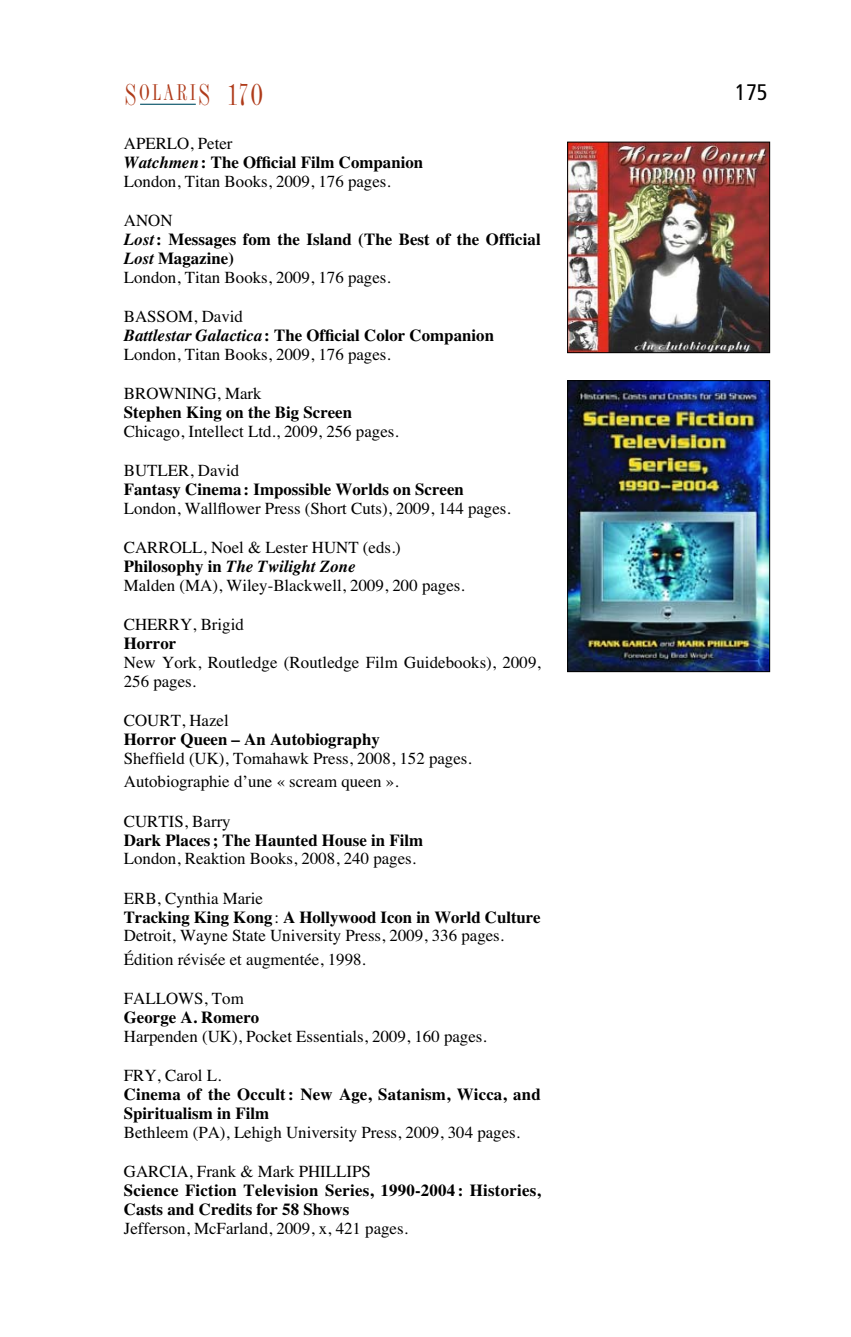
<style>
.page{position:relative;width:851px;height:1337px;background:#fff}
.page>*{position:absolute;margin:0;border:0;box-sizing:border-box;transform-origin:0 0}
.t1{font:31.5px "Fashion Compressed Plain";color:#af3b1a}
.t2{font:condensed 22.5px "Frutiger";color:#000}
.t3{font:16.88px/18.9px "Times";color:#000}
.t4{font:700 16.88px/18.9px "Times";color:#000}
.s1{font-weight:700;font-style:italic}
.s2{font-weight:700}
.s3{font-weight:400}
.s4{font-style:italic}
</style>
<div class="page">
<hr style="left:140px;top:104px;width:56px;height:1px;background:#004e64">
<img style="left:569px;top:144px;width:199px;height:207px">
<div style="left:567px;top:142px;width:203px;height:211px;border:1px solid #000"></div>
<img style="left:569px;top:382px;width:199px;height:288px">
<div style="left:567px;top:380px;width:203px;height:292px;border:1px solid #000"></div>
<h1 class="t1" style="left:125px;top:82px;width:140px">S<sup>OLARI</sup>S 170</h1>
<h2 class="t2" style="left:735px;top:83px;width:34px">175</h2>
<p class="t3" style="left:124px;top:136px;width:301px">APERLO, Peter<br><span class="s1">Watchmen</span><span class="s2">: The Official Film Companion<br></span>London, Titan Books, 2009, 176 pages.</p>
<p class="t4" style="left:124px;top:213px;width:418px"><span class="s3">ANON<br></span><span class="s4">Lost</span>: Messages fom the Island (The Best of the Official<br><span class="s4">Lost</span> Magazine)<br><span class="s3">London, Titan Books, 2009, 176 pages.</span></p>
<p class="t3" style="left:124px;top:309px;width:372px">BASSOM, David<br><span class="s1">Battlestar Galactica</span><span class="s2">: The Official Color Companion<br></span>London, Titan Books, 2009, 176 pages.</p>
<p class="t3" style="left:124px;top:386px;width:139px">BROWNING, Mark</p>
<p class="t4" style="left:124px;top:404px;width:230px">Stephen King on the Big Screen</p>
<p class="t3" style="left:124px;top:423px;width:276px">Chicago, Intellect Ltd., 2009, 256 pages.</p>
<p class="t3" style="left:124px;top:463px;width:117px">BUTLER, David</p>
<p class="t4" style="left:124px;top:481px;width:342px">Fantasy Cinema : Impossible Worlds on Screen</p>
<p class="t3" style="left:124px;top:500px;width:388px">London, Wallflower Press (Short Cuts), 2009, 144 pages.</p>
<p class="t3" style="left:124px;top:539px;width:342px">CARROLL, Noel &amp; Lester HUNT (eds.)<br><span class="s2">Philosophy in</span> <span class="s1">The Twilight Zone<br></span>Malden (MA), Wiley-Blackwell, 2009, 200 pages.</p>
<p class="t3" style="left:124px;top:616px;width:121px">CHERRY, Brigid</p>
<p class="t4" style="left:124px;top:635px;width:54px">Horror</p>
<p class="t3" style="left:124px;top:654px;width:418px">New York, Routledge (Routledge Film Guidebooks), 2009,<br>256 pages.</p>
<p class="t3" style="left:124px;top:712px;width:106px">COURT, Hazel</p>
<p class="t4" style="left:124px;top:731px;width:257px">Horror Queen – An Autobiography</p>
<p class="t3" style="left:124px;top:748px;width:349px;line-height:23.6px">Sheffield (UK), Tomahawk Press, 2008, 152 pages.<br>Autobiographie d’une « scream queen ».</p>
<p class="t3" style="left:124px;top:813px;width:108px">CURTIS, Barry</p>
<p class="t4" style="left:124px;top:832px;width:301px">Dark Places ; The Haunted House in Film</p>
<p class="t3" style="left:124px;top:851px;width:294px">London, Reaktion Books, 2008, 240 pages.</p>
<p class="t3" style="left:124px;top:890px;width:418px">ERB, Cynthia Marie<br><span class="s2">Tracking King Kong</span>: <span class="s2">A Hollywood Icon in World Culture<br></span>Detroit, Wayne State University Press, 2009, 336 pages.</p>
<p class="t3" style="left:124px;top:951px;width:243px">Édition révisée et augmentée, 1998.</p>
<p class="t3" style="left:124px;top:991px;width:121px">FALLOWS, Tom</p>
<p class="t4" style="left:124px;top:1009px;width:137px">George A. Romero</p>
<p class="t3" style="left:124px;top:1028px;width:364px">Harpenden (UK), Pocket Essentials, 2009, 160 pages.</p>
<p class="t3" style="left:124px;top:1068px;width:99px">FRY, Carol L.</p>
<p class="t4" style="left:124px;top:1086px;width:418px">Cinema of the Occult : New Age, Satanism, Wicca, and<br>Spiritualism in Film</p>
<p class="t3" style="left:124px;top:1124px;width:397px">Bethleem (PA), Lehigh University Press, 2009, 304 pages.</p>
<p class="t3" style="left:124px;top:1163px;width:248px">GARCIA, Frank &amp; Mark PHILLIPS</p>
<p class="t4" style="left:124px;top:1182px;width:418px">Science Fiction Television Series, 1990-2004 : Histories,<br>Casts and Credits for 58 Shows</p>
<p class="t3" style="left:124px;top:1220px;width:285px">Jefferson, McFarland, 2009, x, 421 pages.</p>
</div>
